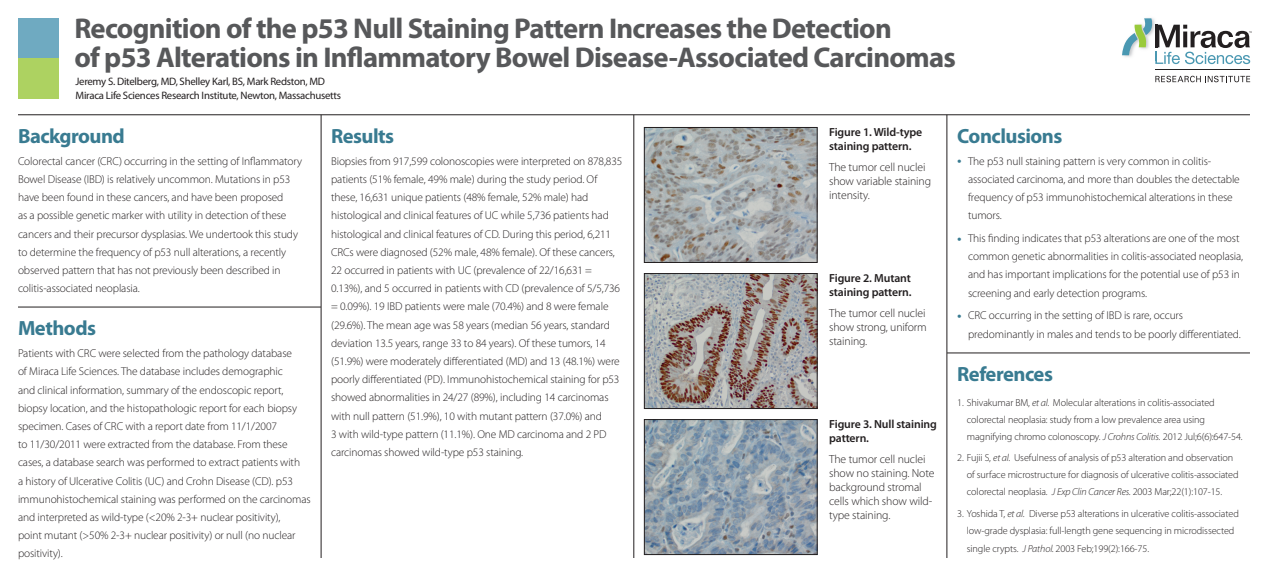
<style>
.page{position:relative;width:1268px;height:576px;background:#fff}
.page>*{position:absolute;margin:0;border:0;box-sizing:border-box;transform-origin:0 0}
.t1{font:700 28.64px/29px "Myriad Pro";letter-spacing:-.025em;color:#57585a}
.Subhead{font:700 20.6px "Myriad Pro";letter-spacing:-.025em;color:#397b91}
.Body_Copy{font:300 11.74px/14px "Myriad Pro";letter-spacing:-.01em;color:#231f20}
.Body_Copy-2{font:600 11.74px/14px "Myriad Pro";letter-spacing:-.01em;color:#231f20}
.Body_Copy-3{font:300 11.4px/18.2px "Myriad Pro";letter-spacing:-.01em;color:#231f20}
.t2{font:10.78px "Myriad Pro";letter-spacing:-.025em;color:#231f20}
.t3{font:300 10.2px/17px "Myriad Pro";letter-spacing:-.01em;color:#231f20}
.s1{font-size:18.2px;color:#397b91}
.s2{font-style:italic}
</style>
<div class="page">
<hr style="left:18px;top:115px;width:1231px;height:1px;background:#231f20">
<div style="left:18px;top:18px;width:40px;height:40px;background:#6faac1"></div>
<div style="left:18px;top:58px;width:40px;height:41px;background:#add261"></div>
<hr style="left:321px;top:115px;width:1px;height:443px;background:#231f20">
<hr style="left:633px;top:115px;width:1px;height:443px;background:#231f20">
<hr style="left:946px;top:115px;width:1px;height:443px;background:#231f20">
<hr style="left:18px;top:307px;width:303px;height:1px;background:#231f20">
<hr style="left:946px;top:353px;width:303px;height:1px;background:#231f20">
<svg style="left:1155px;top:76px;width:94px;height:6px"></svg>
<svg style="left:1122px;top:18px;width:129px;height:46px"></svg>
<img style="left:1155px;top:25px;width:2px;height:22px">
<hr style="left:1155px;top:70px;width:94px;height:1px;background:#231f20">
<img style="left:646px;top:129px;width:169px;height:132px">
<div style="left:644px;top:127px;width:173px;height:136px;border:1px solid #231f20"></div>
<img style="left:646px;top:275px;width:169px;height:132px">
<div style="left:644px;top:273px;width:173px;height:136px;border:1px solid #231f20"></div>
<img style="left:646px;top:421px;width:169px;height:132px">
<div style="left:644px;top:419px;width:173px;height:136px;border:1px solid #231f20"></div>
<p class="t1" style="left:74px;top:13px;width:883px">Recognition of the p53 Null Staining Pattern Increases the Detection<br>of p53 Alterations in Inflammatory Bowel Disease-Associated Carcinomas</p>
<p class="t2" style="left:75px;top:75px;width:251px">Jeremy S. Ditelberg, MD, Shelley Karl, BS, Mark Redston, MD</p>
<p class="t2" style="left:75px;top:88px;width:267px">Miraca Life Sciences Research Institute, Newton, Massachusetts</p>
<p class="Body_Copy-2" style="left:829px;top:125px;width:95px">Figure 1. Wild-type staining pattern.</p>
<p class="Body_Copy" style="left:829px;top:160px;width:103px">The tumor cell nuclei show variable staining intensity.</p>
<p class="Subhead" style="left:18px;top:123px;width:108px">Background</p>
<p class="Body_Copy-3" style="left:18px;top:152px;width:285px">Colorectal cancer (CRC) occurring in the setting of Inflammatory Bowel Disease (IBD) is relatively uncommon. Mutations in p53 have been found in these cancers, and have been proposed<br>as a possible genetic marker with utility in detection of these cancers and their precursor dysplasias. We undertook this study to determine the frequency of p53 null alterations, a recently observed pattern that has not previously been described in colitis-associated neoplasia.</p>
<p class="Subhead" style="left:18px;top:315px;width:80px">Methods</p>
<p class="Body_Copy-3" style="left:18px;top:344px;width:294px">Patients with CRC were selected from the pathology database<br>of Miraca Life Sciences. The database includes demographic<br>and clinical information, summary of the endoscopic report, biopsy location, and the histopathologic report for each biopsy specimen. Cases of CRC with a report date from 11/1/2007<br>to 11/30/2011 were extracted from the database. From these cases, a database search was performed to extract patients with<br>a history of Ulcerative Colitis (UC) and Crohn Disease (CD). p53 immunohistochemical staining was performed on the carcinomas and interpreted as wild-type (&lt;20% 2-3+ nuclear positivity),<br>point mutant (&gt;50% 2-3+ nuclear positivity) or null (no nuclear positivity).</p>
<p class="Subhead" style="left:331px;top:123px;width:65px">Results</p>
<p class="Body_Copy-3" style="left:331px;top:152px;width:293px">Biopsies from 917,599 colonoscopies were interpreted on 878,835 patients (51% female, 49% male) during the study period. Of these, 16,631 unique patients (48% female, 52% male) had histological and clinical features of UC while 5,736 patients had histological and clinical features of CD. During this period, 6,211<br>CRCs were diagnosed (52% male, 48% female). Of these cancers, 22 occurred in patients with UC (prevalence of 22/16,631 = 0.13%), and 5 occurred in patients with CD (prevalence of 5/5,736 = 0.09%). 19 IBD patients were male (70.4%) and 8 were female (29.6%). The mean age was 58 years (median 56 years, standard deviation 13.5 years, range 33 to 84 years). Of these tumors, 14 (51.9%) were moderately differentiated (MD) and 13 (48.1%) were poorly differentiated (PD). Immunohistochemical staining for p53 showed abnormalities in 24/27 (89%), including 14 carcinomas with null pattern (51.9%), 10 with mutant pattern (37.0%) and<br>3 with wild-type pattern (11.1%). One MD carcinoma and 2 PD carcinomas showed wild-type p53 staining.</p>
<p class="Subhead" style="left:957px;top:123px;width:107px">Conclusions</p>
<p class="Body_Copy-3" style="left:967px;top:152px;width:273px;text-indent:-11px"><span class="s1">•</span> The p53 null staining pattern is very common in colitis&shy;associated carcinoma, and more than doubles the detectable frequency of p53 immunohistochemical alterations in these tumors.</p>
<p class="Body_Copy-3" style="left:967px;top:229px;width:277px;text-indent:-11px"><span class="s1">•</span> This finding indicates that p53 alterations are one of the most common genetic abnormalities in colitis-associated neoplasia, and has important implications for the potential use of p53 in screening and early detection programs.</p>
<p class="Body_Copy-3" style="left:967px;top:306px;width:274px;text-indent:-11px"><span class="s1">•</span> CRC occurring in the setting of IBD is rare, occurs predominantly in males and tends to be poorly differentiated.</p>
<p class="Subhead" style="left:957px;top:360px;width:97px">References</p>
<p class="t3" style="left:966px;top:394px;width:277px;text-indent:-10px">1. Shivakumar BM, <span class="s2">et al.</span> Molecular alterations in colitis-associated colorectal neoplasia: study from a low prevalence area using magnifying chromo colonoscopy. <span class="s2">J Crohns Colitis.</span> 2012 Jul;6(6):647-54.</p>
<p class="t3" style="left:966px;top:449px;width:273px;text-indent:-10px">2. Fujii S, <span class="s2">et al.</span> Usefulness of analysis of p53 alteration and observation of surface microstructure for diagnosis of ulcerative colitis-associated colorectal neoplasia. <span class="s2">J Exp Clin Cancer Res.</span> 2003 Mar;22(1):107-15.</p>
<p class="t3" style="left:957px;top:505px;width:283px;text-align:center">3. Yoshida T, <span class="s2">et al.</span> Diverse p53 alterations in ulcerative colitis-associated low-grade dysplasia: full-length gene sequencing in microdissected</p>
<p class="t3" style="left:966px;top:540px;width:184px">single crypts. <span class="s2">J Pathol.</span> 2003 Feb;199(2):166-75.</p>
<p class="Body_Copy-2" style="left:829px;top:271px;width:84px">Figure 2. Mutant staining pattern.</p>
<p class="Body_Copy" style="left:829px;top:306px;width:99px">The tumor cell nuclei show strong, uniform staining.</p>
<p class="Body_Copy-2" style="left:829px;top:417px;width:109px">Figure 3. Null staining pattern.</p>
<p class="Body_Copy" style="left:829px;top:452px;width:107px">The tumor cell nuclei show no staining. Note background stromal cells which show wild&shy;type staining.</p>
</div>
